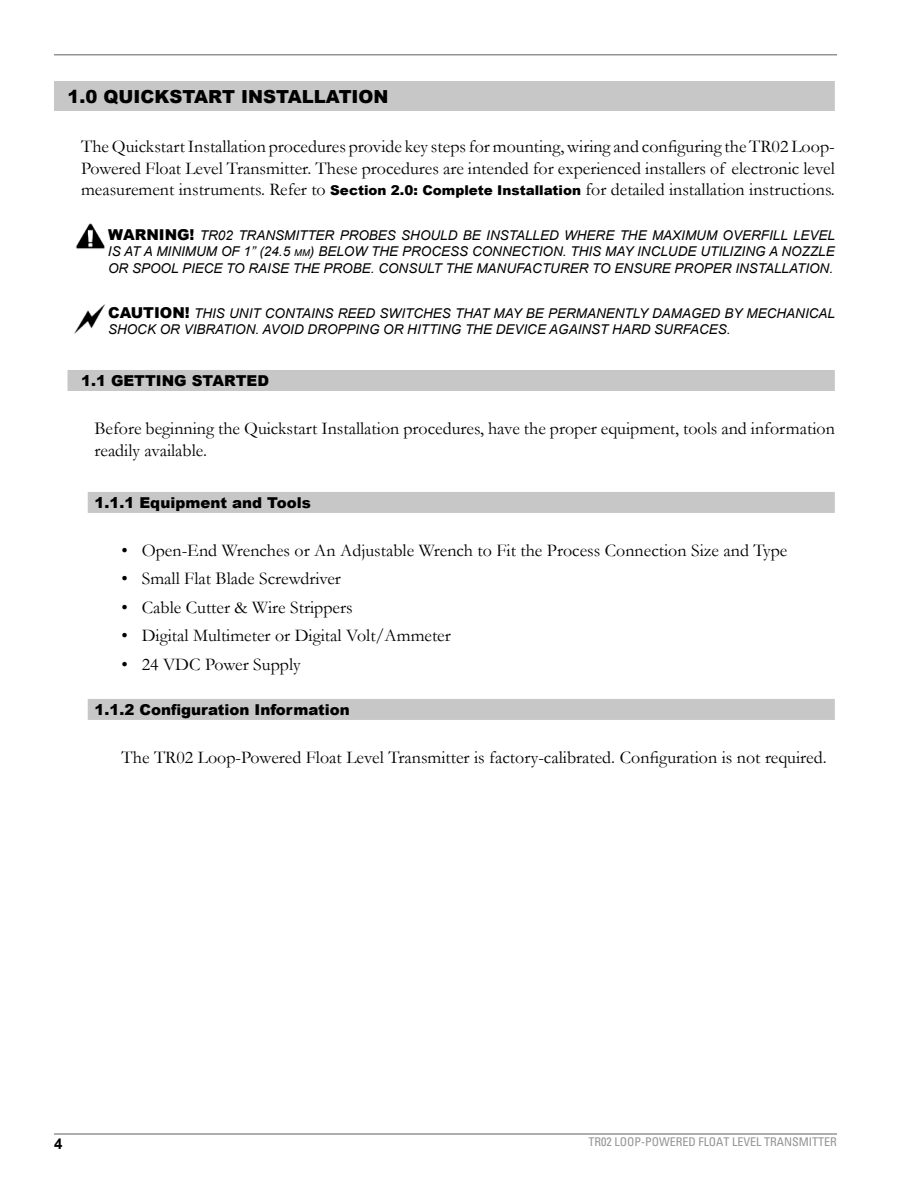
<style>
.page{position:relative;width:918px;height:1188px;background:#fff}
.page>*{position:absolute;margin:0;border:0;box-sizing:border-box;transform-origin:0 0}
.t1{font:18px/21.6px "Garamond";color:#000;text-align:justify}
.t2{font:900 18px "Arial";color:#000}
.t3{font:900 15px "Arial";color:#000}
.t4{font:700 15px "Arial";color:#000}
.t5{font:italic 13.5px/16.2px "Arial";color:#000;text-align:justify}
.t6{font:condensed 12px "Univers";color:#949494}
.s1{font-family:"Arial";font-weight:900;font-size:13.5px}
.s2{font-weight:900;font-style:normal;font-size:15px}
.s3{font-size:9.45px}
</style>
<div class="page">
<hr style="left:54px;top:1133px;width:783px;height:2px;background:#949494">
<hr style="left:54px;top:54px;width:783px;height:2px;background:#949494">
<div style="left:54px;top:81px;width:781px;height:30px;background:#c7c7c7"></div>
<div style="left:68px;top:370px;width:767px;height:21px;background:#c7c7c7"></div>
<div style="left:88px;top:492px;width:747px;height:21px;background:#c7c7c7"></div>
<div style="left:88px;top:699px;width:747px;height:21px;background:#c7c7c7"></div>
<img style="left:76px;top:223px;width:29px;height:26px">
<img style="left:74px;top:304px;width:31px;height:30px">
<p class="t2" style="left:68px;top:84px;width:323px">1.0 QUICKSTART INSTALLATION</p>
<p class="t1" style="left:81px;top:135px;width:755px">The Quickstart Installation procedures provide key steps for mounting, wiring and configuring the TR02 Loop-Powered Float Level Transmitter. These procedures are intended for experienced installers of electronic level measurement instruments. Refer to <span class="s1">Section 2.0: Complete Installation</span> for detailed installation instructions.</p>
<p class="t5" style="left:108px;top:228px;width:729px"><span class="s2">WARNING!</span> TR02 TRANSMITTER PROBES SHOULD BE INSTALLED WHERE THE MAXIMUM OVERFILL LEVEL IS AT A MINIMUM OF 1” (24.5 <span class="s3">mm</span>) BELOW THE PROCESS CONNECTION. THIS MAY INCLUDE UTILIZING A NOZZLE OR SPOOL PIECE TO RAISE THE PROBE. CONSULT THE MANUFACTURER TO ENSURE PROPER INSTALLATION.</p>
<p class="t5" style="left:108px;top:305px;width:729px"><span class="s2">CAUTION!</span> THIS UNIT CONTAINS REED SWITCHES THAT MAY BE PERMANENTLY DAMAGED BY MECHANICAL<br>SHOCK OR VIBRATION. AVOID DROPPING OR HITTING THE DEVICE AGAINST HARD SURFACES.</p>
<p class="t3" style="left:81px;top:369px;width:190px">1.1 GETTING STARTED</p>
<p class="t1" style="left:94px;top:417px;width:742px">Before beginning the Quickstart Installation procedures, have the proper equipment, tools and information readily available.</p>
<p class="t3" style="left:94px;top:491px;width:218px">1.1.1 Equipment and Tools</p>
<p class="t1" style="left:122px;top:539px;width:667px">• Open-End Wrenches or An Adjustable Wrench to Fit the Process Connection Size and Type</p>
<p class="t1" style="left:122px;top:568px;width:221px">• Small Flat Blade Screwdriver</p>
<p class="t1" style="left:122px;top:596px;width:233px">• Cable Cutter &amp; Wire Strippers</p>
<p class="t1" style="left:122px;top:624px;width:331px">• Digital Multimeter or Digital Volt/Ammeter</p>
<p class="t1" style="left:122px;top:653px;width:181px">• 24 VDC Power Supply</p>
<p class="t3" style="left:94px;top:698px;width:257px">1.1.2 Configuration Information</p>
<p class="t1" style="left:122px;top:746px;width:707px">The TR02 Loop-Powered Float Level Transmitter is factory-calibrated. Configuration is not required.</p>
<p class="t4" style="left:54px;top:1133px;width:10px">4</p>
<p class="t6" style="left:588px;top:1135px;width:250px">TR02 LOOP-POWERED FLOAT LEVEL TRANSMITTER</p>
</div>
